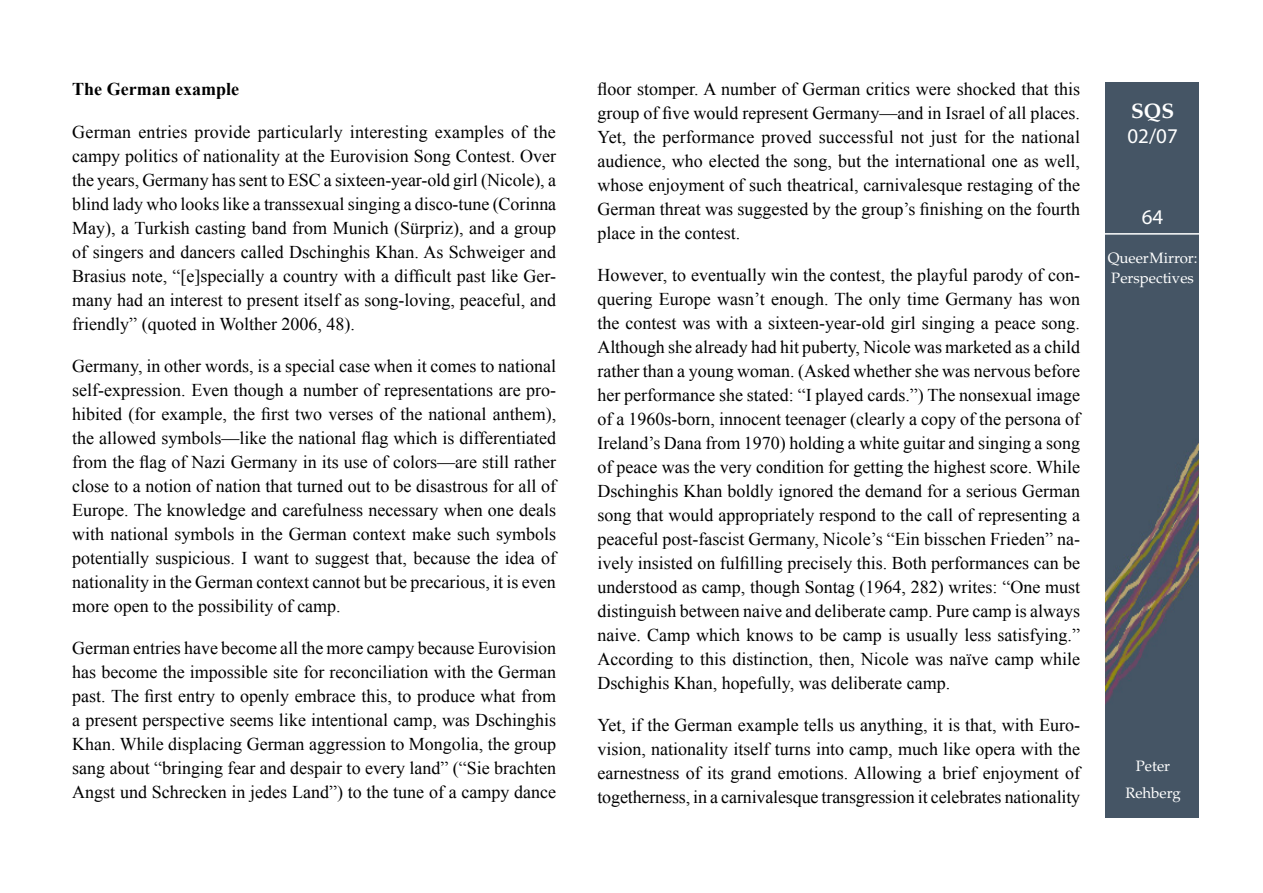
<style>
.page{position:relative;width:1263px;height:893px;background:#fff}
.page>*{position:absolute;margin:0;border:0;box-sizing:border-box;transform-origin:0 0}
.t1{font:21px "Myriad Pro";color:#fff}
.t2{font:700 21px "Palatino LT Std";color:#fff}
.tekstivartalo{font:18px/24px "Times New Roman";color:#000;text-align:justify}
.tekstivartalo-2{font:700 18px "Times New Roman";color:#000}
.t3{font:15px/27px "Palatino LT Std";color:#fff;text-align:center}
</style>
<div class="page">
<img style="left:1106px;top:82px;width:92px;height:736px">
<hr style="left:1100px;top:233px;width:103px;height:2px;background:#fff">
<p class="tekstivartalo-2" style="left:72px;top:76px;width:168px">The German example</p>
<p class="tekstivartalo" style="left:72px;top:120px;width:485px">German entries provide particularly interesting examples of the campy politics of nationality at the Eurovision Song Contest. Over the years, Germany has sent to ESC a sixteen-year-old girl (Nicole), a blind lady who looks like a transsexual singing a disco-tune (Corinna May), a Turkish casting band from Munich (Sürpriz), and a group of singers and dancers called Dschinghis Khan. As Schweiger and Brasius note, “[e]specially a country with a difficult past like Ger&shy;many had an interest to present itself as song-loving, peaceful, and friendly” (quoted in Wolther 2006, 48).</p>
<p class="tekstivartalo" style="left:72px;top:354px;width:485px">Germany, in other words, is a special case when it comes to national self-expression. Even though a number of representations are pro&shy;hibited (for example, the first two verses of the national anthem), the allowed symbols—like the national flag which is differentiated from the flag of Nazi Germany in its use of colors—are still rather close to a notion of nation that turned out to be disastrous for all of Europe. The knowledge and carefulness necessary when one deals with national symbols in the German context make such symbols potentially suspicious. I want to suggest that, because the idea of nationality in the German context cannot but be precarious, it is even more open to the possibility of camp.</p>
<p class="tekstivartalo" style="left:72px;top:636px;width:485px">German entries have become all the more campy because Eurovision has become the impossible site for reconciliation with the German past. The first entry to openly embrace this, to produce what from a present perspective seems like intentional camp, was Dschinghis Khan. While displacing German aggression to Mongolia, the group sang about “bringing fear and despair to every land” (“Sie brachten Angst und Schrecken in jedes Land”) to the tune of a campy dance</p>
<p class="tekstivartalo" style="left:597px;top:76px;width:484px">floor stomper. A number of German critics were shocked that this group of five would represent Germany—and in Israel of all places.<br>Yet, the performance proved successful not just for the national audience, who elected the song, but the international one as well, whose enjoyment of such theatrical, carnivalesque restaging of the German threat was suggested by the group’s finishing on the fourth place in the contest.</p>
<p class="tekstivartalo" style="left:597px;top:262px;width:484px">However, to eventually win the contest, the playful parody of con&shy;quering Europe wasn’t enough. The only time Germany has won the contest was with a sixteen-year-old girl singing a peace song.<br>Although she already had hit puberty, Nicole was marketed as a child rather than a young woman. (Asked whether she was nervous before her performance she stated: “I played cards.”) The nonsexual image of a 1960s-born, innocent teenager (clearly a copy of the persona of Ireland’s Dana from 1970) holding a white guitar and singing a song of peace was the very condition for getting the highest score. While Dschinghis Khan boldly ignored the demand for a serious German song that would appropriately respond to the call of representing a peaceful post-fascist Germany, Nicole’s “Ein bisschen Frieden” na&shy;ively insisted on fulfilling precisely this. Both performances can be understood as camp, though Sontag (1964, 282) writes: “One must distinguish between naive and deliberate camp. Pure camp is always naive. Camp which knows to be camp is usually less satisfying.” According to this distinction, then, Nicole was naïve camp while Dschighis Khan, hopefully, was deliberate camp.</p>
<p class="tekstivartalo" style="left:597px;top:712px;width:484px">Yet, if the German example tells us anything, it is that, with Euro&shy;vision, nationality itself turns into camp, much like opera with the earnestness of its grand emotions. Allowing a brief enjoyment of togetherness, in a carnivalesque transgression it celebrates nationality</p>
<p class="t2" style="left:1131px;top:99px;width:45px">SQS</p>
<p class="t1" style="left:1127px;top:123px;width:52px">02/07</p>
<p class="t1" style="left:1142px;top:204px;width:23px">64</p>
<p class="t3" style="left:1108px;top:249px;width:91px;line-height:19.5px;text-align:left">QueerMirror:<br>Perspectives</p>
<p class="t3" style="left:1125px;top:753px;width:57px">Peter<br>Rehberg</p>
</div>
